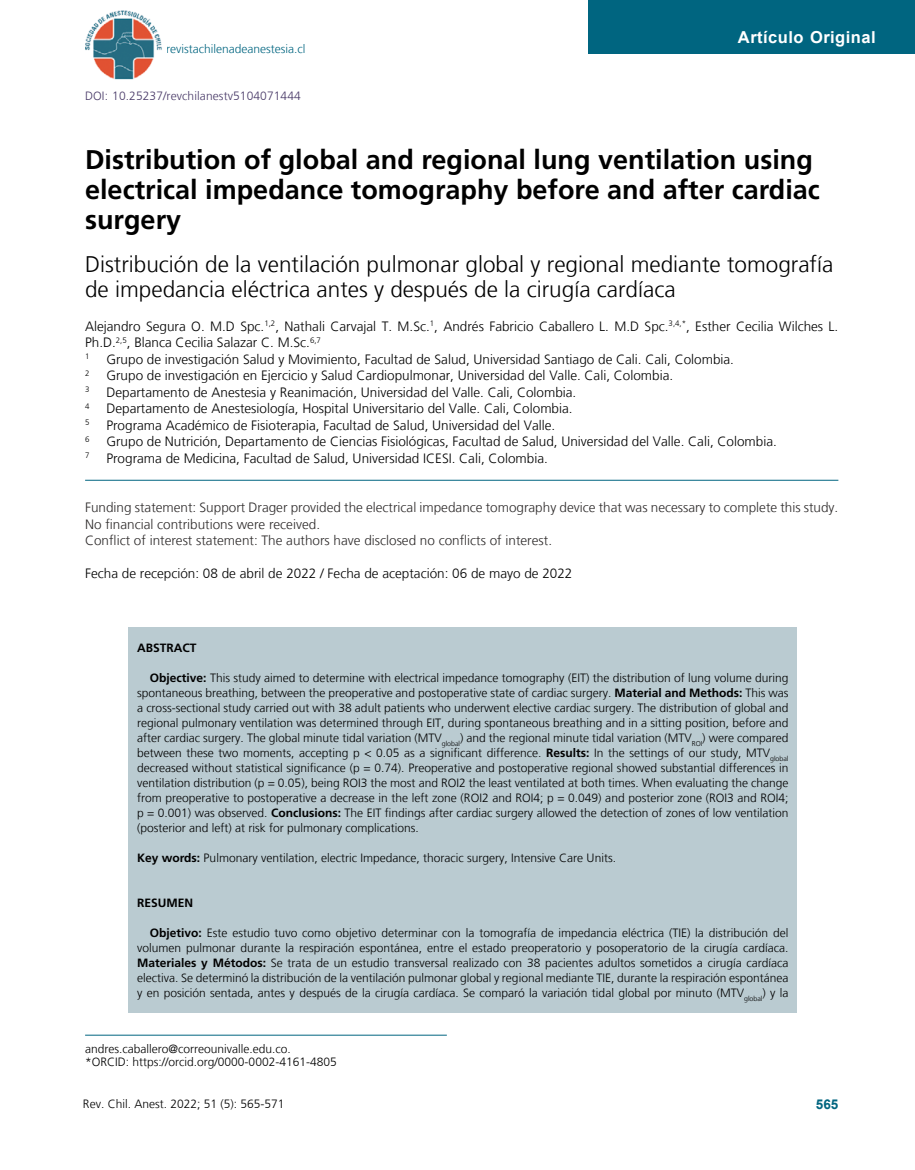
<style>
.page{position:relative;width:915px;height:1170px;background:#fff}
.page>*{position:absolute;margin:0;border:0;box-sizing:border-box;transform-origin:0 0}
.t1{font:700 27px/30px "Frutiger";color:#000}
.t2{font:300 22.5px/25.5px "Frutiger LT";color:#000}
.t3{font:700 16.5px "Arial";letter-spacing:.03em;color:#fff}
.t4{font:300 13.5px/16.5px "Frutiger LT";color:#000}
.t5{font:300 13.5px/16.5px "Frutiger LT";color:#2e2b2b}
.t6{font:700 13.5px "Arial";color:#006580}
.t7{font:300 12px/15px "Frutiger LT";color:#000;text-align:justify}
.t8{font:300 12px "Frutiger LT";letter-spacing:.01em;color:#483967}
.t9{font:300 12px "Frutiger LT";color:#006580}
.t10{font:700 12px "Frutiger";color:#000}
.t11{font:300 7.8px "Frutiger LT";color:#000}
.s1{font-family:"Frutiger";font-weight:700}
</style>
<div class="page">
<div style="left:588px;top:0;width:326px;height:54px;background:#006580"></div>
<img style="left:85px;top:10px;width:77px;height:70px">
<hr style="left:85px;top:480px;width:753px;height:1px;background:#006580">
<hr style="left:85px;top:1034px;width:361px;height:1px;background:#006580">
<div style="left:129px;top:627px;width:667px;height:386px;background:#bacbd1"></div>
<p class="t9" style="left:166px;top:42px;width:141px">revistachilenadeanestesia.cl</p>
<p class="t8" style="left:85px;top:89px;width:217px">DOI: 10.25237/revchilanestv5104071444</p>
<h3 class="t3" style="left:737px;top:26px;width:139px">Artículo Original</h3>
<h1 class="t1" style="left:85px;top:145px;width:736px">Distribution of global and regional lung ventilation using electrical impedance tomography before and after cardiac surgery</h1>
<h2 class="t2" style="left:85px;top:251px;width:749px">Distribución de la ventilación pulmonar global y regional mediante tomografía de impedancia eléctrica antes y después de la cirugía cardíaca</h2>
<p class="t4" style="left:85px;top:318px;width:754px">Alejandro Segura O. M.D Spc.<sup>1,2</sup>, Nathali Carvajal T. M.Sc.<sup>1</sup>, Andrés Fabricio Caballero L. M.D Spc.<sup>3,4,*</sup>, Esther Cecilia Wilches L.<br>Ph.D.<sup>2,5</sup>, Blanca Cecilia Salazar C. M.Sc.<sup>6,7</sup></p>
<p class="t11" style="left:85px;top:352px;width:6px">1</p>
<p class="t4" style="left:106px;top:351px;width:629px">Grupo de investigación Salud y Movimiento, Facultad de Salud, Universidad Santiago de Cali. Cali, Colombia.</p>
<p class="t11" style="left:85px;top:368px;width:6px">2</p>
<p class="t4" style="left:106px;top:367px;width:568px">Grupo de investigación en Ejercicio y Salud Cardiopulmonar, Universidad del Valle. Cali, Colombia.</p>
<p class="t11" style="left:85px;top:385px;width:6px">3</p>
<p class="t4" style="left:106px;top:384px;width:471px">Departamento de Anestesia y Reanimación, Universidad del Valle. Cali, Colombia.</p>
<p class="t11" style="left:85px;top:401px;width:6px">4</p>
<p class="t4" style="left:106px;top:400px;width:467px">Departamento de Anestesiología, Hospital Universitario del Valle. Cali, Colombia.</p>
<p class="t11" style="left:85px;top:418px;width:6px">5</p>
<p class="t4" style="left:106px;top:417px;width:450px">Programa Académico de Fisioterapia, Facultad de Salud, Universidad del Valle.</p>
<p class="t11" style="left:85px;top:434px;width:6px">6</p>
<p class="t4" style="left:106px;top:433px;width:671px">Grupo de Nutrición, Departamento de Ciencias Fisiológicas, Facultad de Salud, Universidad del Valle. Cali, Colombia.</p>
<p class="t11" style="left:85px;top:451px;width:6px">7</p>
<p class="t4" style="left:106px;top:450px;width:443px">Programa de Medicina, Facultad de Salud, Universidad ICESI. Cali, Colombia.</p>
<p class="t5" style="left:85px;top:499px;width:754px">Funding statement: Support Drager provided the electrical impedance tomography device that was necessary to complete this study.<br>No financial contributions were received.<br>Conflict of interest statement: The authors have disclosed no conflicts of interest.</p>
<p class="t4" style="left:85px;top:565px;width:488px">Fecha de recepción: 08 de abril de 2022 / Fecha de aceptación: 06 de mayo de 2022</p>
<p class="t10" style="left:137px;top:640px;width:61px">ABSTRACT</p>
<p class="t7" style="left:137px;top:670px;width:652px;text-indent:13px"><span class="s1">Objective:</span> This study aimed to determine with electrical impedance tomography (EIT) the distribution of lung volume during spontaneous breathing, between the preoperative and postoperative state of cardiac surgery. <span class="s1">Material and Methods:</span> This was a cross-sectional study carried out with 38 adult patients who underwent elective cardiac surgery. The distribution of global and regional pulmonary ventilation was determined through EIT, during spontaneous breathing and in a sitting position, before and after cardiac surgery. The global minute tidal variation (MTV<sub>global</sub>) and the regional minute tidal variation (MTV<sub>ROI</sub>) were compared between these two moments, accepting p &lt; 0.05 as a significant difference. <span class="s1">Results:</span> In the settings of our study, MTV<sub>global </sub>decreased without statistical significance (p = 0.74). Preoperative and postoperative regional showed substantial differences in ventilation distribution (p = 0.05), being ROI3 the most and ROI2 the least ventilated at both times. When evaluating the change from preoperative to postoperative a decrease in the left zone (ROI2 and ROI4; p = 0.049) and posterior zone (ROI3 and ROI4; p = 0.001) was observed. <span class="s1">Conclusions:</span> The EIT findings after cardiac surgery allowed the detection of zones of low ventilation (posterior and left) at risk for pulmonary complications.</p>
<p class="t7" style="left:137px;top:850px;width:480px"><span class="s1">Key words:</span> Pulmonary ventilation, electric Impedance, thoracic surgery, Intensive Care Units.</p>
<p class="t10" style="left:137px;top:895px;width:58px">RESUMEN</p>
<p class="t7" style="left:137px;top:925px;width:652px;text-indent:13px"><span class="s1">Objetivo:</span> Este estudio tuvo como objetivo determinar con la tomografía de impedancia eléctrica (TIE) la distribución del volumen pulmonar durante la respiración espontánea, entre el estado preoperatorio y posoperatorio de la cirugía cardíaca.<br><span class="s1">Materiales y Métodos:</span> Se trata de un estudio transversal realizado con 38 pacientes adultos sometidos a cirugía cardíaca electiva. Se determinó la distribución de la ventilación pulmonar global y regional mediante TIE, durante la respiración espontánea y en posición sentada, antes y después de la cirugía cardíaca. Se comparó la variación tidal global por minuto (MTV<sub>global</sub>) y la</p>
<p class="t7" style="left:85px;top:1041px;width:253px;line-height:13.5px">andres.caballero@correounivalle.edu.co. *ORCID: https://orcid.org/0000-0002-4161-4805</p>
<p class="t7" style="left:83px;top:1096px;width:203px">Rev. Chil. Anest. 2022; 51 (5): 565-571</p>
<p class="t6" style="left:815px;top:1094px;width:24px">565</p>
</div>
